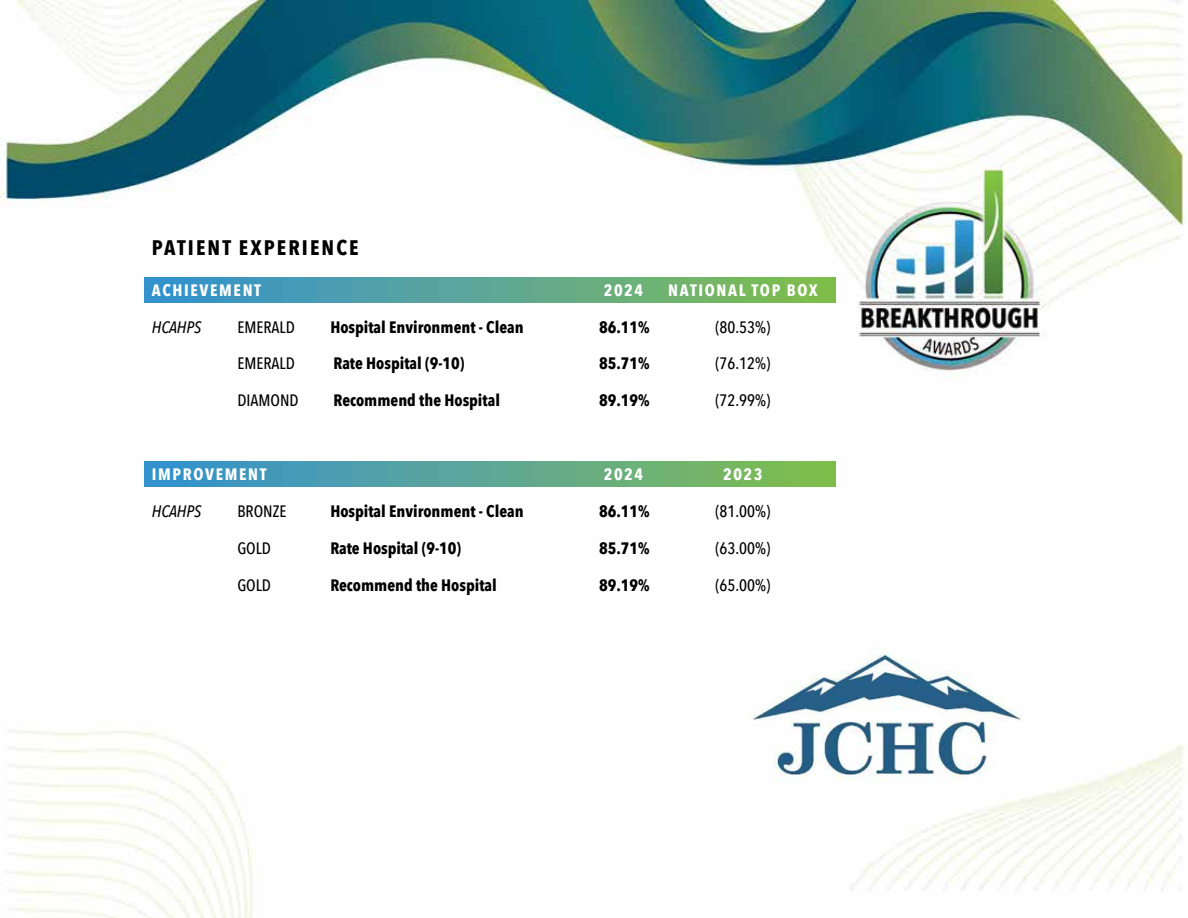
<style>
.page{position:relative;width:1188px;height:918px;background:#fff}
.page>*{position:absolute;margin:0;border:0;box-sizing:border-box;transform-origin:0 0}
.t1{font:700 21px "Avenir Next Condensed";letter-spacing:.1em;color:#000}
.t2{font:700 16.5px "Avenir Next Condensed";color:#000}
.t3{font:500 16.5px "Avenir Next Condensed";color:#000}
.t4{font:700 16.5px "Avenir Next Condensed";letter-spacing:.1em;color:#fff}
.t5{font:italic 500 16.5px "Avenir Next Condensed";color:#000}
</style>
<div class="page">
<img style="left:1px;top:1px;width:1184px;height:917px">
<img style="left:145px;top:278px;width:691px;height:24px">
<img style="left:145px;top:462px;width:691px;height:24px">
<img style="left:750px;top:647px;width:273px;height:138px">
<p class="t1" style="left:152px;top:235px;width:208px">PATIENT EXPERIENCE</p>
<p class="t4" style="left:152px;top:280px;width:111px">ACHIEVEMENT</p>
<p class="t4" style="left:604px;top:280px;width:41px">2024</p>
<p class="t4" style="left:668px;top:280px;width:151px">NATIONAL TOP BOX</p>
<p class="t5" style="left:152px;top:317px;width:51px">HCAHPS</p>
<p class="t3" style="left:237px;top:317px;width:59px">EMERALD</p>
<p class="t2" style="left:330px;top:317px;width:195px">Hospital Environment - Clean</p>
<p class="t2" style="left:599px;top:317px;width:52px">86.11%</p>
<p class="t3" style="left:715px;top:317px;width:56px">(80.53%)</p>
<p class="t3" style="left:237px;top:354px;width:59px">EMERALD</p>
<p class="t2" style="left:334px;top:353px;width:132px">Rate Hospital (9-10)</p>
<p class="t2" style="left:599px;top:353px;width:52px">85.71%</p>
<p class="t3" style="left:715px;top:354px;width:56px">(76.12%)</p>
<p class="t3" style="left:237px;top:390px;width:63px">DIAMOND</p>
<p class="t2" style="left:334px;top:390px;width:168px">Recommend the Hospital</p>
<p class="t2" style="left:599px;top:390px;width:52px">89.19%</p>
<p class="t3" style="left:715px;top:390px;width:56px">(72.99%)</p>
<p class="t4" style="left:152px;top:464px;width:116px">IMPROVEMENT</p>
<p class="t4" style="left:604px;top:464px;width:41px">2024</p>
<p class="t4" style="left:723px;top:464px;width:41px">2023</p>
<p class="t5" style="left:152px;top:501px;width:51px">HCAHPS</p>
<p class="t3" style="left:237px;top:501px;width:51px">BRONZE</p>
<p class="t2" style="left:330px;top:501px;width:195px">Hospital Environment - Clean</p>
<p class="t2" style="left:599px;top:501px;width:52px">86.11%</p>
<p class="t3" style="left:715px;top:501px;width:56px">(81.00%)</p>
<p class="t3" style="left:237px;top:538px;width:35px">GOLD</p>
<p class="t2" style="left:330px;top:538px;width:132px">Rate Hospital (9-10)</p>
<p class="t2" style="left:599px;top:538px;width:52px">85.71%</p>
<p class="t3" style="left:715px;top:538px;width:56px">(63.00%)</p>
<p class="t3" style="left:237px;top:575px;width:35px">GOLD</p>
<p class="t2" style="left:330px;top:575px;width:168px">Recommend the Hospital</p>
<p class="t2" style="left:599px;top:575px;width:52px">89.19%</p>
<p class="t3" style="left:715px;top:575px;width:56px">(65.00%)</p>
</div>
